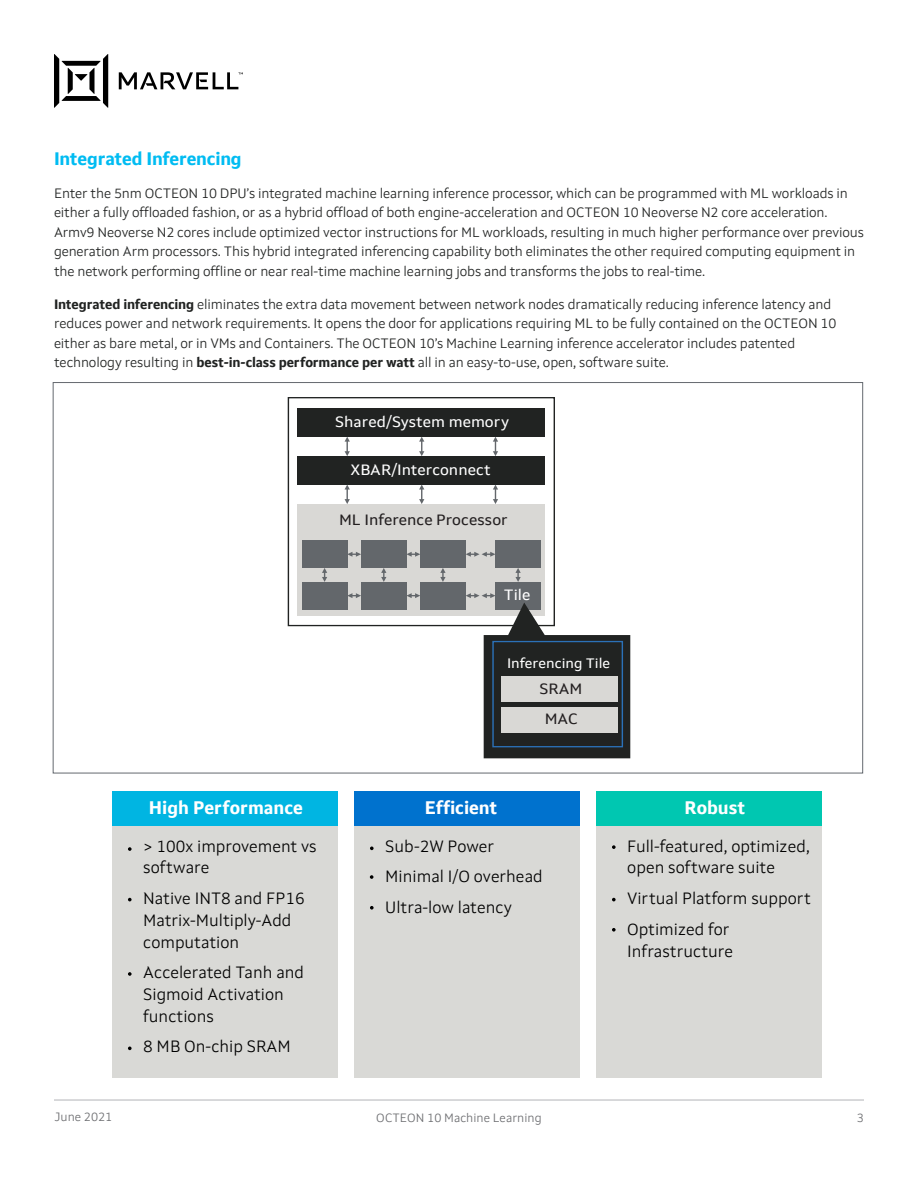
<style>
.page{position:relative;width:918px;height:1188px;background:#fff}
.page>*{position:absolute;margin:0;border:0;box-sizing:border-box;transform-origin:0 0}
.t1{font:700 18.15px "Setimo";color:#fff}
.Body_Headings{font:700 18px "Setimo";letter-spacing:-.01em;color:#00bcf2}
.t2{font:300 16.35px/21.8px "Setimo";color:#000}
.t3{font:14.85px "Setimo";color:#fff;scale:1.05 1}
.t4{font:14.85px/29.7px "Setimo";color:#231f20;text-align:center;scale:1.05 1}
.t5{font:13.65px "Setimo";color:#fff;scale:1.05 1}
.B1_Body1{font:300 13.5px/19.5px "Setimo";letter-spacing:-.01em;color:#212322}
.t6{font:300 12px "Setimo";color:#6c6d70}
.s1{font-weight:700}
</style>
<div class="page">
<svg style="left:54px;top:54px;width:189px;height:54px"></svg>
<hr style="left:54px;top:1100px;width:810px;height:1px;background:#b2b3b7">
<div style="left:112px;top:826px;width:225px;height:252px;background:#d9d9d6"></div>
<div style="left:112px;top:791px;width:225px;height:35px;background:#00b5e2"></div>
<svg style="left:128px;top:847px;width:4px;height:4px"></svg>
<svg style="left:128px;top:898px;width:4px;height:3px"></svg>
<svg style="left:128px;top:972px;width:4px;height:4px"></svg>
<svg style="left:128px;top:1047px;width:4px;height:3px"></svg>
<div style="left:354px;top:826px;width:225px;height:252px;background:#d9d9d6"></div>
<div style="left:354px;top:791px;width:225px;height:35px;background:#0072ce"></div>
<svg style="left:370px;top:847px;width:4px;height:3px"></svg>
<svg style="left:370px;top:875px;width:3px;height:4px"></svg>
<svg style="left:370px;top:906px;width:4px;height:4px"></svg>
<div style="left:596px;top:826px;width:225px;height:252px;background:#d9d9d6"></div>
<div style="left:596px;top:791px;width:225px;height:35px;background:#00c7b1"></div>
<svg style="left:612px;top:845px;width:4px;height:4px"></svg>
<svg style="left:612px;top:898px;width:4px;height:3px"></svg>
<svg style="left:612px;top:928px;width:4px;height:4px"></svg>
<div style="left:288px;top:397px;width:267px;height:229px;border:1px solid #212322"></div>
<div style="left:297px;top:408px;width:248px;height:29px;background:#212322"></div>
<div style="left:297px;top:456px;width:248px;height:29px;background:#212322"></div>
<div style="left:297px;top:504px;width:248px;height:111px;background:#d9d8d5"></div>
<div style="left:302px;top:541px;width:45px;height:27px;background:#63676b"></div>
<div style="left:361px;top:541px;width:45px;height:27px;background:#63676b"></div>
<div style="left:420px;top:541px;width:46px;height:27px;background:#63676b"></div>
<div style="left:495px;top:541px;width:46px;height:27px;background:#63676b"></div>
<svg style="left:347px;top:552px;width:14px;height:5px"></svg>
<svg style="left:406px;top:552px;width:14px;height:5px"></svg>
<svg style="left:466px;top:552px;width:29px;height:5px"></svg>
<svg style="left:322px;top:568px;width:5px;height:14px"></svg>
<svg style="left:381px;top:568px;width:5px;height:14px"></svg>
<svg style="left:440px;top:568px;width:6px;height:14px"></svg>
<svg style="left:515px;top:568px;width:6px;height:14px"></svg>
<div style="left:302px;top:582px;width:45px;height:27px;background:#63676b"></div>
<div style="left:361px;top:582px;width:45px;height:27px;background:#63676b"></div>
<div style="left:420px;top:582px;width:46px;height:27px;background:#63676b"></div>
<div style="left:495px;top:582px;width:46px;height:27px;background:#63676b"></div>
<svg style="left:347px;top:593px;width:14px;height:5px"></svg>
<svg style="left:406px;top:593px;width:14px;height:5px"></svg>
<svg style="left:493px;top:485px;width:5px;height:19px"></svg>
<svg style="left:345px;top:485px;width:5px;height:19px"></svg>
<svg style="left:419px;top:485px;width:5px;height:19px"></svg>
<svg style="left:493px;top:437px;width:5px;height:19px"></svg>
<svg style="left:345px;top:437px;width:5px;height:19px"></svg>
<svg style="left:419px;top:437px;width:5px;height:19px"></svg>
<svg style="left:466px;top:593px;width:164px;height:165px"></svg>
<div style="left:492px;top:641px;width:131px;height:106px;border:1px solid #2b71b8"></div>
<div style="left:501px;top:676px;width:117px;height:26px;background:#d9d8d5"></div>
<div style="left:501px;top:707px;width:117px;height:26px;background:#d9d8d5"></div>
<h3 class="Body_Headings" style="left:54px;top:148px;width:189px">Integrated Inferencing</h3>
<p class="B1_Body1" style="left:54px;top:183px;width:811px">Enter the 5nm OCTEON 10 DPU’s integrated machine learning inference processor, which can be programmed with ML workloads in either a fully offloaded fashion, or as a hybrid offload of both engine-acceleration and OCTEON 10 Neoverse N2 core acceleration.<br>Armv9 Neoverse N2 cores include optimized vector instructions for ML workloads, resulting in much higher performance over previous generation Arm processors. This hybrid integrated inferencing capability both eliminates the other required computing equipment in the network performing offline or near real-time machine learning jobs and transforms the jobs to real-time.</p>
<p class="B1_Body1" style="left:54px;top:294px;width:784px"><span class="s1">Integrated inferencing</span> eliminates the extra data movement between network nodes dramatically reducing inference latency and reduces power and network requirements. It opens the door for applications requiring ML to be fully contained on the OCTEON 10 either as bare metal, or in VMs and Containers. The OCTEON 10’s Machine Learning inference accelerator includes patented technology resulting in <span class="s1">best-in-class performance per watt</span> all in an easy-to-use, open, software suite.</p>
<p class="t3" style="left:335px;top:413px;width:167px">Shared/System memory</p>
<p class="t3" style="left:350px;top:461px;width:135px">XBAR/Interconnect</p>
<p class="t4" style="left:339px;top:505px;width:162px">ML Inference Processor</p>
<p class="t3" style="left:504px;top:586px;width:27px">Tile</p>
<p class="t1" style="left:149px;top:796px;width:156px">High Performance</p>
<p class="t2" style="left:143px;top:835px;width:175px">&gt; 100x improvement vs software</p>
<p class="t2" style="left:143px;top:887px;width:163px">Native INT8 and FP16<br>Matrix-Multiply-Add computation</p>
<p class="t2" style="left:143px;top:962px;width:162px">Accelerated Tanh and<br>Sigmoid Activation functions</p>
<p class="t2" style="left:143px;top:1036px;width:149px">8 MB On-chip SRAM</p>
<p class="t5" style="left:507px;top:655px;width:100px">Inferencing Tile</p>
<p class="t4" style="left:539px;top:674px;width:42px">SRAM<br>MAC</p>
<p class="t1" style="left:425px;top:796px;width:74px">Efficient</p>
<p class="t2" style="left:385px;top:830px;width:159px;line-height:30.8px">Sub-2W Power<br>Minimal I/O overhead<br>Ultra-low latency</p>
<p class="t1" style="left:685px;top:796px;width:62px">Robust</p>
<p class="t2" style="left:627px;top:835px;width:184px">Full-featured, optimized, open software suite</p>
<p class="t2" style="left:627px;top:883px;width:185px;line-height:30.8px">Virtual Platform support<br>Optimized for</p>
<p class="t2" style="left:627px;top:940px;width:107px">Infrastructure</p>
<p class="t6" style="left:55px;top:1110px;width:59px">June 2021</p>
<p class="t6" style="left:376px;top:1110px;width:167px">OCTEON 10 Machine Learning</p>
<p class="t6" style="left:857px;top:1110px;width:9px">3</p>
</div>
